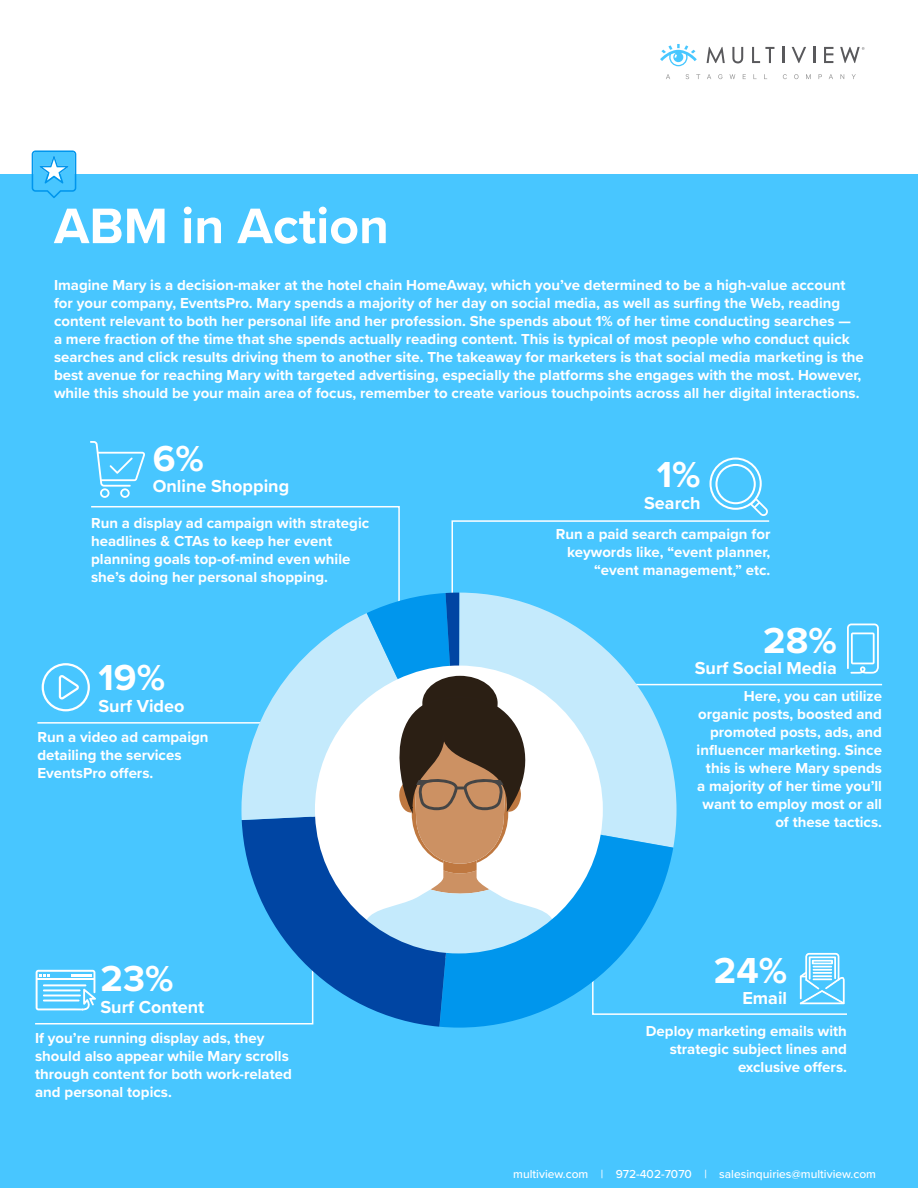
<style>
.page{position:relative;width:918px;height:1188px;background:#fff}
.page>*{position:absolute;margin:0;border:0;box-sizing:border-box;transform-origin:0 0}
.t1{font:700 51.75px "Proxima Nova";color:#fff}
.t2{font:700 37.5px "Proxima Nova";color:#fff}
.t3{font:700 18px "Proxima Nova";color:#fff}
.t4{font:700 15px/18px "Proxima Nova";color:#fff}
.t5{font:500 12px "Proxima Nova";color:#fff}
</style>
<div class="page">
<div style="left:0;top:1165px;width:918px;height:23px;background:#48c6ff"></div>
<svg style="left:732px;top:47px;width:11px;height:16px"></svg>
<svg style="left:752px;top:47px;width:22px;height:16px"></svg>
<svg style="left:782px;top:47px;width:2px;height:16px"></svg>
<svg style="left:792px;top:47px;width:14px;height:16px"></svg>
<svg style="left:813px;top:47px;width:2px;height:16px"></svg>
<svg style="left:824px;top:47px;width:9px;height:16px"></svg>
<svg style="left:660px;top:44px;width:37px;height:22px"></svg>
<svg style="left:707px;top:47px;width:18px;height:16px"></svg>
<svg style="left:666px;top:74px;width:4px;height:5px"></svg>
<svg style="left:686px;top:74px;width:3px;height:5px"></svg>
<svg style="left:707px;top:74px;width:4px;height:5px"></svg>
<svg style="left:718px;top:74px;width:4px;height:5px"></svg>
<svg style="left:730px;top:74px;width:5px;height:5px"></svg>
<svg style="left:783px;top:74px;width:4px;height:5px"></svg>
<svg style="left:794px;top:74px;width:5px;height:5px"></svg>
<svg style="left:806px;top:74px;width:5px;height:5px"></svg>
<svg style="left:829px;top:74px;width:4px;height:5px"></svg>
<svg style="left:840px;top:74px;width:4px;height:5px"></svg>
<svg style="left:840px;top:47px;width:24px;height:16px"></svg>
<div style="left:0;top:174px;width:918px;height:991px;background:#48c6ff"></div>
<hr style="left:606px;top:684px;width:276px;height:1px;background:#fff">
<svg style="left:32px;top:150px;width:44px;height:48px"></svg>
<svg style="left:35px;top:441px;width:844px;height:586px"></svg>
<p class="t1" style="left:54px;top:187px;width:336px">ABM in Action</p>
<p class="t4" style="left:54px;top:275px;width:811px">Imagine Mary is a decision-maker at the hotel chain HomeAway, which you’ve determined to be a high-value account for your company, EventsPro. Mary spends a majority of her day on social media, as well as surfing the Web, reading content relevant to both her personal life and her profession. She spends about 1% of her time conducting searches —<br>a mere fraction of the time that she spends actually reading content. This is typical of most people who conduct quick searches and click results driving them to another site. The takeaway for marketers is that social media marketing is the best avenue for reaching Mary with targeted advertising, especially the platforms she engages with the most. However, while this should be your main area of focus, remember to create various touchpoints across all her digital interactions.</p>
<p class="t2" style="left:153px;top:430px;width:53px">6%</p>
<p class="t3" style="left:153px;top:473px;width:138px">Online Shopping</p>
<p class="t2" style="left:657px;top:447px;width:45px">1%</p>
<p class="t3" style="left:644px;top:489px;width:58px">Search</p>
<p class="t4" style="left:91px;top:513px;width:280px">Run a display ad campaign with strategic headlines &amp; CTAs to keep her event planning goals top-of-mind even while she’s doing her personal shopping.</p>
<p class="t4" style="left:556px;top:524px;width:216px;text-align:right">Run a paid search campaign for keywords like, “event planner, “event management,” etc.</p>
<p class="t2" style="left:99px;top:650px;width:68px">19%</p>
<p class="t3" style="left:99px;top:692px;width:87px">Surf Video</p>
<p class="t4" style="left:37px;top:727px;width:173px">Run a video ad campaign detailing the services<br>EventsPro offers.</p>
<p class="t2" style="left:100px;top:951px;width:74px">23%</p>
<p class="t3" style="left:100px;top:993px;width:105px">Surf Content</p>
<p class="t4" style="left:35px;top:1029px;width:258px">If you’re running display ads, they should also appear while Mary scrolls through content for both work-related and personal topics.</p>
<p class="t2" style="left:763px;top:612px;width:75px">28%</p>
<p class="t3" style="left:695px;top:655px;width:144px">Surf Social Media</p>
<p class="t4" style="left:697px;top:687px;width:187px;text-align:right">Here, you can utilize organic posts, boosted and promoted posts, ads, and influencer marketing. Since this is where Mary spends a majority of her time you’ll want to employ most or all of these tactics.</p>
<p class="t2" style="left:714px;top:942px;width:75px">24%</p>
<p class="t3" style="left:742px;top:985px;width:46px">Email</p>
<p class="t4" style="left:646px;top:1022px;width:203px;text-align:right">Deploy marketing emails with strategic subject lines and exclusive offers.</p>
<p class="t5" style="left:513px;top:1165px;width:364px">multiview.com | 972-402-7070 | salesinquiries@multiview.com</p>
</div>
